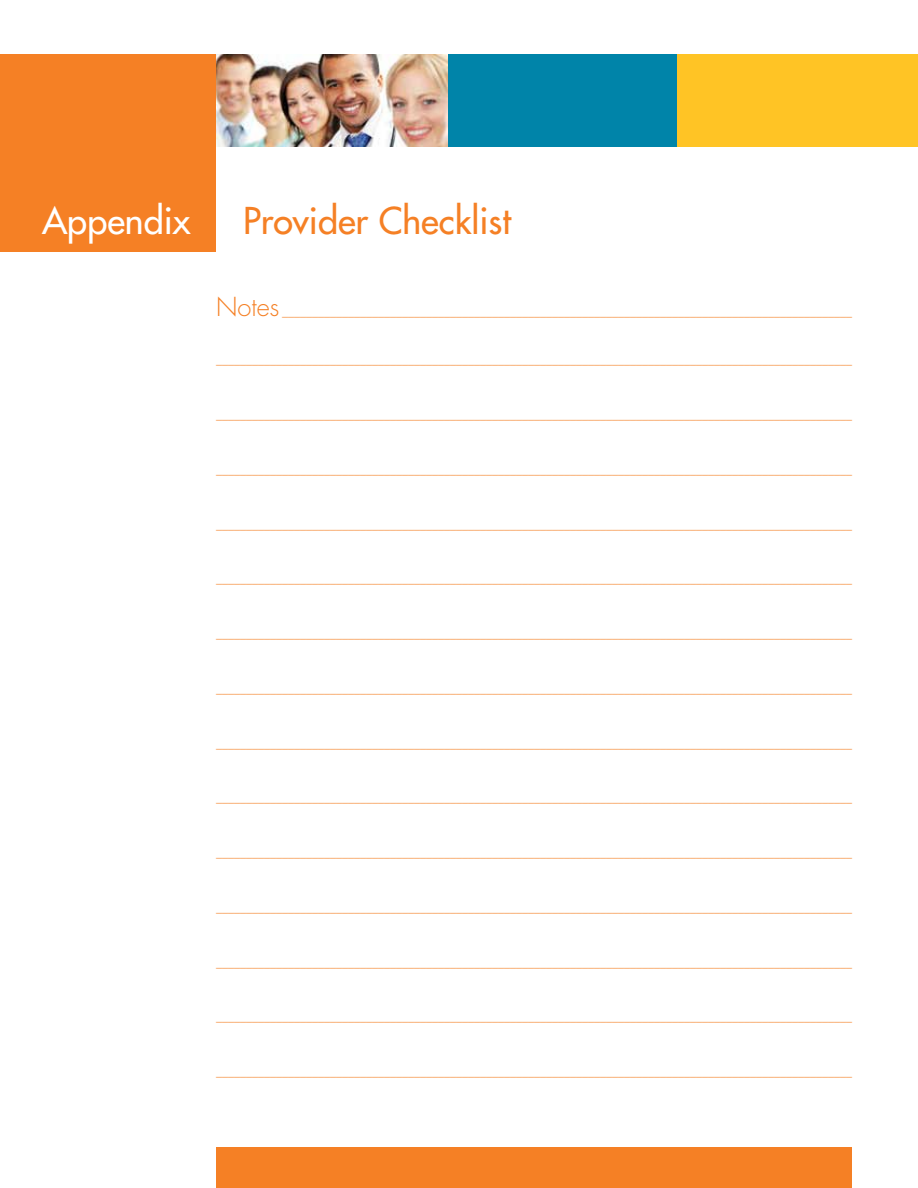
<style>
.page{position:relative;width:918px;height:1188px;background:#fff}
.page>*{position:absolute;margin:0;border:0;box-sizing:border-box;transform-origin:0 0}
.t1{font:36px "Futura";color:#f58025}
.t2{font:36px "Futura";color:#fff}
.t3{font:300 12px "Futura";color:#f58025}
.s1{font-size:25.5px}
</style>
<div class="page">
<div style="left:216px;top:1148px;width:636px;height:40px;background:#f58025"></div>
<div style="left:0;top:54px;width:216px;height:197px;background:#f58025"></div>
<div style="left:447px;top:54px;width:230px;height:93px;background:#0084a9"></div>
<div style="left:677px;top:54px;width:241px;height:93px;background:#ffc425"></div>
<img style="left:216px;top:54px;width:231px;height:93px">
<h1 class="t2" style="left:42px;top:198px;width:150px">Appendix</h1>
<h1 class="t1" style="left:243px;top:198px;width:269px">Provider Checklist</h1>
<p class="t3" style="left:216px;top:305px;width:638px"><span class="s1">Notes</span> _______________________________________________________________________________________________</p>
<p class="t3" style="left:216px;top:353px;width:637px">__________________________________________________________________________________________________________</p>
<p class="t3" style="left:216px;top:408px;width:637px">__________________________________________________________________________________________________________</p>
<p class="t3" style="left:216px;top:462px;width:637px">__________________________________________________________________________________________________________</p>
<p class="t3" style="left:216px;top:517px;width:637px">__________________________________________________________________________________________________________</p>
<p class="t3" style="left:216px;top:572px;width:637px">__________________________________________________________________________________________________________</p>
<p class="t3" style="left:216px;top:627px;width:637px">__________________________________________________________________________________________________________</p>
<p class="t3" style="left:216px;top:681px;width:637px">__________________________________________________________________________________________________________</p>
<p class="t3" style="left:216px;top:736px;width:637px">__________________________________________________________________________________________________________</p>
<p class="t3" style="left:216px;top:791px;width:637px">__________________________________________________________________________________________________________</p>
<p class="t3" style="left:216px;top:845px;width:637px">__________________________________________________________________________________________________________</p>
<p class="t3" style="left:216px;top:900px;width:637px">__________________________________________________________________________________________________________</p>
<p class="t3" style="left:216px;top:955px;width:637px">__________________________________________________________________________________________________________</p>
<p class="t3" style="left:216px;top:1010px;width:637px">__________________________________________________________________________________________________________</p>
<p class="t3" style="left:216px;top:1064px;width:637px">__________________________________________________________________________________________________________</p>
</div>
